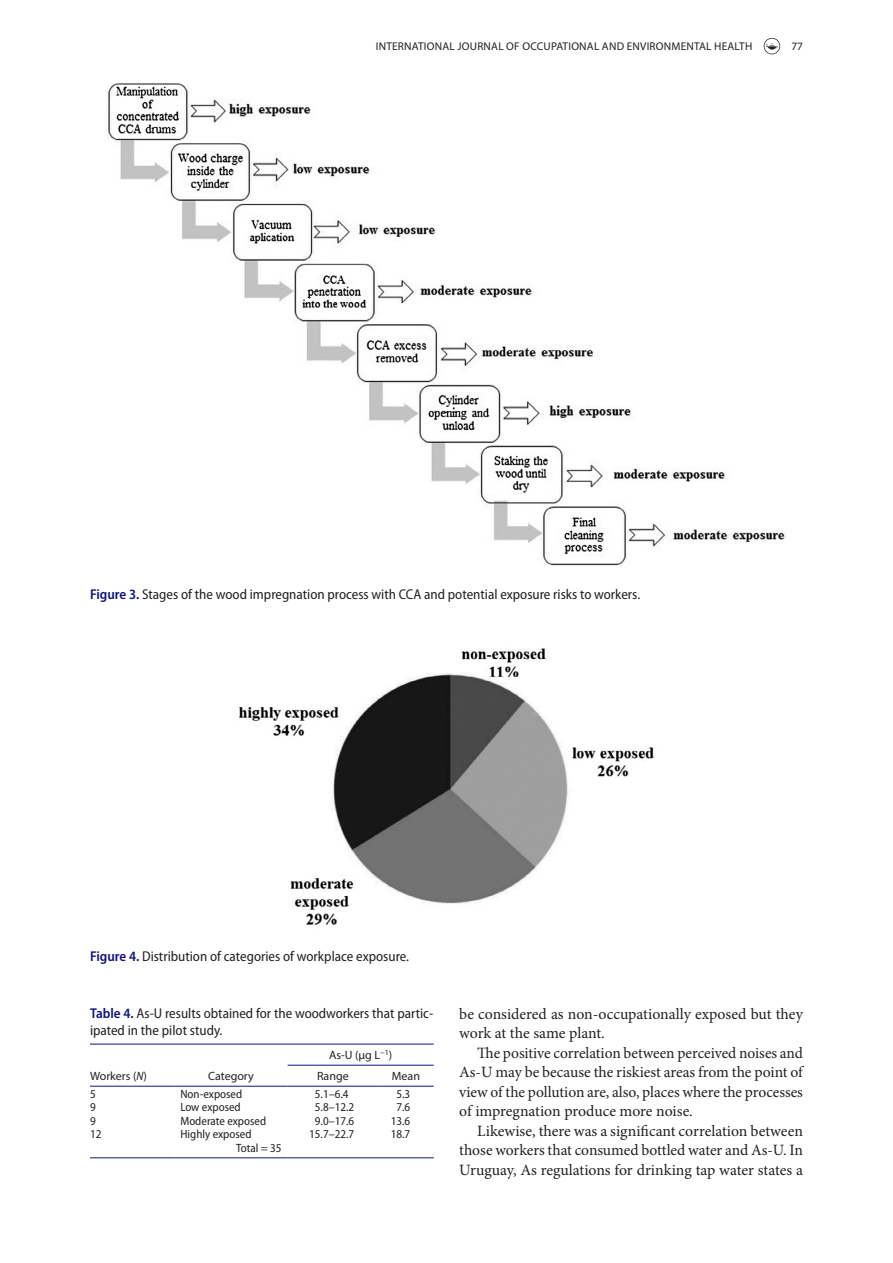
<style>
.page{position:relative;width:893px;height:1263px;background:#fff}
.page>*{position:absolute;margin:0;border:0;box-sizing:border-box;transform-origin:0 0}
.t1{font:15.75px/19.5px "Minion Pro";color:#231f20;text-align:justify}
.t2{font:semi-condensed 14.25px/16.5px "Myriad Pro";color:#231f20}
.t3{font:semi-condensed 12px "Myriad Pro";color:#231f20}
.t4{font:12px/21px "Myriad Pro";color:#231f20}
.t5{font:11.25px "Myriad Pro";letter-spacing:.02em;color:#231f20}
.s1{font-weight:600;color:#10147e}
.s2{font-style:italic;font-stretch:semi-condensed}
</style>
<div class="page">
<svg style="left:764px;top:38px;width:16px;height:16px"></svg>
<img style="left:108px;top:83px;width:677px;height:483px">
<img style="left:238px;top:648px;width:417px;height:277px">
<hr style="left:90px;top:1044px;width:344px;height:1px;background:#10147e">
<hr style="left:90px;top:1086px;width:84px;height:1px;background:#10147e">
<hr style="left:174px;top:1086px;width:114px;height:1px;background:#10147e">
<hr style="left:288px;top:1065px;width:90px;height:1px;background:#10147e">
<hr style="left:288px;top:1086px;width:90px;height:1px;background:#10147e">
<hr style="left:378px;top:1065px;width:56px;height:1px;background:#10147e">
<hr style="left:378px;top:1086px;width:56px;height:1px;background:#10147e">
<hr style="left:90px;top:1157px;width:84px;height:1px;background:#10147e">
<hr style="left:174px;top:1157px;width:114px;height:1px;background:#10147e">
<hr style="left:288px;top:1157px;width:90px;height:1px;background:#10147e">
<hr style="left:378px;top:1157px;width:56px;height:1px;background:#10147e">
<p class="t5" style="left:376px;top:39px;width:378px">INTERNATIONAL JOURNAL OF OCCUPATIONAL AND ENVIRONMENTAL HEALTH</p>
<p class="t5" style="left:791px;top:39px;width:13px">77</p>
<p class="t2" style="left:90px;top:586px;width:318px"><span class="s1">Figure 3.</span> Stages of the wood impregnation process with CCA</p>
<p class="t2" style="left:424px;top:586px;width:218px">and potential exposure risks to workers.</p>
<p class="t2" style="left:90px;top:948px;width:321px"><span class="s1">Figure 4.</span> Distribution of categories of workplace exposure.</p>
<p class="t2" style="left:90px;top:1005px;width:345px"><span class="s1">Table 4.</span> As-U results obtained for the woodworkers that partic&shy;ipated in the pilot study.</p>
<p class="t4" style="left:90px;top:1065px;width:58px">Workers (<span class="s2">N</span>)</p>
<p class="t4" style="left:208px;top:1065px;width:47px">Category</p>
<p class="t4" style="left:317px;top:1044px;width:77px;text-indent:12px">As-U (μg L<sup>−1</sup>)<br>Range</p>
<p class="t4" style="left:392px;top:1065px;width:30px">Mean</p>
<p class="t3" style="left:90px;top:1087px;width:7px">5</p>
<p class="t3" style="left:180px;top:1087px;width:63px">Non-exposed</p>
<p class="t3" style="left:315px;top:1087px;width:35px">5.1–6.4</p>
<p class="t3" style="left:396px;top:1087px;width:15px">5.3</p>
<p class="t3" style="left:90px;top:1101px;width:7px">9</p>
<p class="t3" style="left:180px;top:1101px;width:62px">Low exposed</p>
<p class="t3" style="left:315px;top:1101px;width:41px">5.8–12.2</p>
<p class="t3" style="left:396px;top:1101px;width:15px">7.6</p>
<p class="t3" style="left:90px;top:1114px;width:7px">9</p>
<p class="t3" style="left:180px;top:1114px;width:87px">Moderate exposed</p>
<p class="t3" style="left:315px;top:1114px;width:41px">9.0–17.6</p>
<p class="t3" style="left:391px;top:1114px;width:21px">13.6</p>
<p class="t3" style="left:90px;top:1128px;width:13px">12</p>
<p class="t3" style="left:180px;top:1128px;width:73px">Highly exposed</p>
<p class="t3" style="left:309px;top:1128px;width:47px">15.7–22.7</p>
<p class="t3" style="left:391px;top:1128px;width:21px">18.7</p>
<p class="t3" style="left:236px;top:1141px;width:47px">Total = 35</p>
<p class="t1" style="left:459px;top:1004px;width:345px">be considered as non-occupationally exposed but they work at the same plant.</p>
<p class="t1" style="left:459px;top:1043px;width:345px;text-indent:18px">The positive correlation between perceived noises and As-U may be because the riskiest areas from the point of view of the pollution are, also, places where the processes of impregnation produce more noise.</p>
<p class="t1" style="left:459px;top:1121px;width:345px;text-indent:18px">Likewise, there was a significant correlation between those workers that consumed bottled water and As-U. In Uruguay, As regulations for drinking tap water states a</p>
</div>
